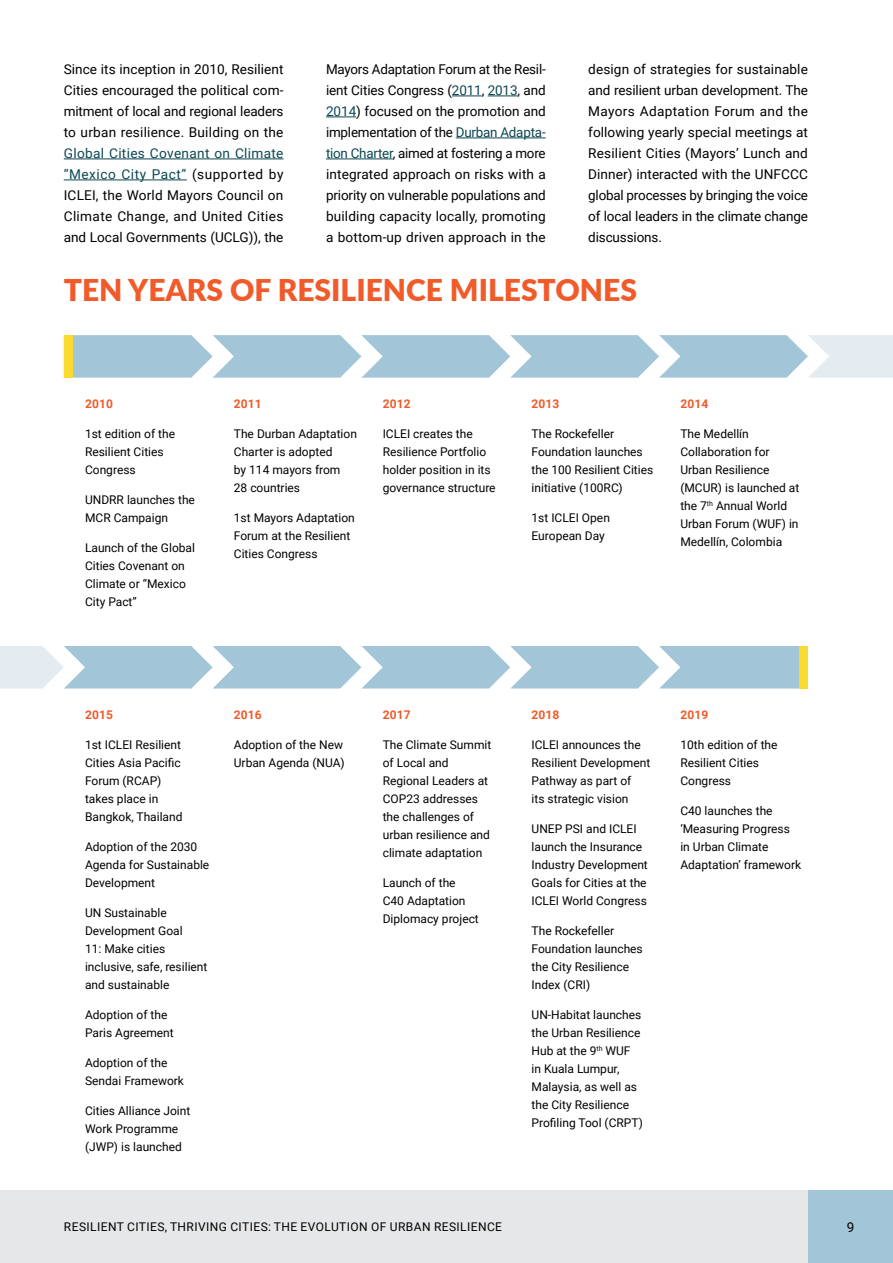
<style>
.page{position:relative;width:893px;height:1263px;background:#fff}
.page>*{position:absolute;margin:0;border:0;box-sizing:border-box;transform-origin:0 0}
.t1{font:900 30px "Lato";color:#f15a29}
.t2{font:13.5px/21px "Roboto";letter-spacing:.005em;color:#000;text-align:justify}
.t3{font:12px/18px "Roboto";color:#000}
.t4{font:12px "Roboto";letter-spacing:.035em;color:#000}
.t5{font:700 12px "Roboto";letter-spacing:.01em;color:#f15a29}
.s1{color:#0c4751}
</style>
<div class="page">
<div style="left:0;top:1191px;width:810px;height:72px;background:#e6e7e8"></div>
<hr style="left:64px;top:159px;width:219px;height:1px;background:#0c4751">
<hr style="left:64px;top:180px;width:123px;height:1px;background:#0c4751">
<hr style="left:452px;top:96px;width:30px;height:1px;background:#0c4751">
<svg style="left:488px;top:96px;width:29px;height:1px"></svg>
<hr style="left:326px;top:117px;width:30px;height:1px;background:#0c4751">
<hr style="left:456px;top:138px;width:90px;height:1px;background:#0c4751">
<hr style="left:326px;top:159px;width:67px;height:1px;background:#0c4751">
<svg style="left:0;top:646px;width:799px;height:42px;background:#b3cfde"></svg>
<div style="left:799px;top:646px;width:9px;height:42px;background:#fcdb30"></div>
<svg style="left:72px;top:335px;width:821px;height:43px;background:#b5d0df"></svg>
<div style="left:64px;top:335px;width:8px;height:43px;background:#fcdb30"></div>
<div style="left:808px;top:1191px;width:85px;height:72px;background:#a3c5d8"></div>
<p class="t2" style="left:64px;top:58px;width:221px">Since its inception in 2010, Resilient Cities encouraged the political com&shy;mitment of local and regional leaders to urban resilience. Building on the</p>
<p class="t2" style="left:64px;top:142px;width:221px"><span class="s1">Global Cities Covenant on Climate “Mexico City Pact”</span> (supported by ICLEI, the World Mayors Council on Climate Change, and United Cities and Local Governments (UCLG)), the</p>
<p class="t2" style="left:326px;top:58px;width:221px">Mayors Adaptation Forum at the Resil&shy;ient Cities Congress (<span class="s1">2011</span>, <span class="s1">2013</span>, and <span class="s1">2014</span>) focused on the promotion and implementation of the <span class="s1">Durban Adapta&shy;tion Charter</span>, aimed at fostering a more integrated approach on risks with a priority on vulnerable populations and building capacity locally, promoting a bottom-up driven approach in the</p>
<p class="t2" style="left:588px;top:58px;width:221px">design of strategies for sustainable and resilient urban development. The Mayors Adaptation Forum and the following yearly special meetings at Resilient Cities (Mayors’ Lunch and Dinner) interacted with the UNFCCC global processes by bringing the voice of local leaders in the climate change discussions.</p>
<h1 class="t1" style="left:64px;top:267px;width:575px">TEN YEARS OF RESILIENCE MILESTONES</h1>
<p class="t5" style="left:85px;top:395px;width:29px">2010</p>
<p class="t3" style="left:85px;top:424px;width:92px">1st edition of the<br>Resilient Cities<br>Congress</p>
<p class="t3" style="left:85px;top:490px;width:111px">UNDRR launches the<br>MCR Campaign</p>
<p class="t3" style="left:85px;top:538px;width:112px">Launch of the Global<br>Cities Covenant on<br>Climate or “Mexico<br>City Pact”</p>
<p class="t5" style="left:234px;top:395px;width:29px">2011</p>
<p class="t3" style="left:234px;top:424px;width:125px">The Durban Adaptation<br>Charter is adopted<br>by 114 mayors from<br>28 countries</p>
<p class="t3" style="left:234px;top:508px;width:122px">1st Mayors Adaptation<br>Forum at the Resilient<br>Cities Congress</p>
<p class="t5" style="left:383px;top:395px;width:29px">2012</p>
<p class="t3" style="left:383px;top:424px;width:114px">ICLEI creates the<br>Resilience Portfolio holder position in its governance structure</p>
<p class="t5" style="left:532px;top:395px;width:29px">2013</p>
<p class="t3" style="left:532px;top:424px;width:123px">The Rockefeller<br>Foundation launches the 100 Resilient Cities initiative (100RC)</p>
<p class="t3" style="left:532px;top:508px;width:80px">1st ICLEI Open<br>European Day</p>
<p class="t5" style="left:680px;top:395px;width:29px">2014</p>
<p class="t3" style="left:680px;top:424px;width:120px">The Medellín<br>Collaboration for<br>Urban Resilience (MCUR) is launched at the 7<sup>th</sup> Annual World<br>Urban Forum (WUF) in<br>Medellín, Colombia</p>
<p class="t5" style="left:85px;top:706px;width:29px">2015</p>
<p class="t3" style="left:85px;top:735px;width:99px">1st ICLEI Resilient<br>Cities Asia Pacific<br>Forum (RCAP) takes place in<br>Bangkok, Thailand</p>
<p class="t3" style="left:85px;top:837px;width:126px">Adoption of the 2030<br>Agenda for Sustainable<br>Development</p>
<p class="t3" style="left:85px;top:903px;width:124px">UN Sustainable<br>Development Goal<br>11: Make cities inclusive, safe, resilient and sustainable</p>
<p class="t3" style="left:85px;top:1005px;width:90px">Adoption of the<br>Paris Agreement</p>
<p class="t3" style="left:85px;top:1053px;width:100px">Adoption of the<br>Sendai Framework</p>
<p class="t3" style="left:85px;top:1101px;width:107px">Cities Alliance Joint<br>Work Programme (JWP) is launched</p>
<p class="t5" style="left:234px;top:706px;width:29px">2016</p>
<p class="t3" style="left:234px;top:735px;width:112px">Adoption of the New<br>Urban Agenda (NUA)</p>
<p class="t5" style="left:383px;top:706px;width:29px">2017</p>
<p class="t3" style="left:383px;top:735px;width:110px">The Climate Summit of Local and<br>Regional Leaders at<br>COP23 addresses the challenges of urban resilience and climate adaptation</p>
<p class="t3" style="left:383px;top:873px;width:98px">Launch of the<br>C40 Adaptation<br>Diplomacy project</p>
<p class="t5" style="left:532px;top:706px;width:29px">2018</p>
<p class="t3" style="left:532px;top:735px;width:120px">ICLEI announces the<br>Resilient Development<br>Pathway as part of<br>its strategic vision</p>
<p class="t3" style="left:532px;top:819px;width:118px">UNEP PSI and ICLEI launch the Insurance<br>Industry Development<br>Goals for Cities at the<br>ICLEI World Congress</p>
<p class="t3" style="left:532px;top:921px;width:113px">The Rockefeller<br>Foundation launches the City Resilience<br>Index (CRI)</p>
<p class="t3" style="left:531px;top:1005px;width:113px">UN-Habitat launches the Urban Resilience<br>Hub at the 9<sup>th</sup> WUF in Kuala Lumpur,<br>Malaysia, as well as the City Resilience<br>Profiling Tool (CRPT)</p>
<p class="t5" style="left:680px;top:706px;width:29px">2019</p>
<p class="t3" style="left:680px;top:735px;width:99px">10th edition of the<br>Resilient Cities<br>Congress</p>
<p class="t3" style="left:680px;top:801px;width:122px">C40 launches the ‘Measuring Progress in Urban Climate<br>Adaptation’ framework</p>
<p class="t4" style="left:64px;top:1219px;width:440px">RESILIENT CITIES, THRIVING CITIES: THE EVOLUTION OF URBAN RESILIENCE</p>
<p class="t2" style="left:847px;top:1216px;width:9px">9</p>
</div>
